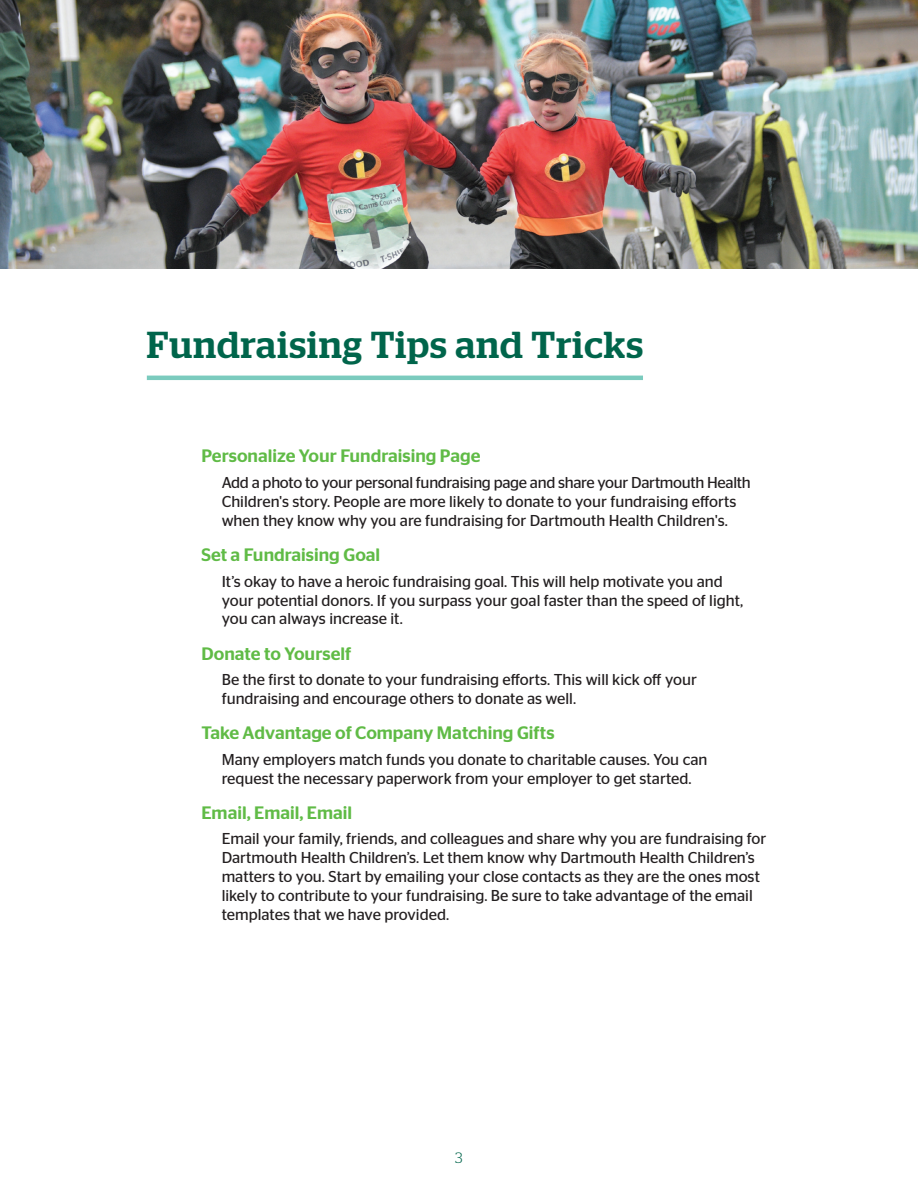
<style>
.page{position:relative;width:918px;height:1188px;background:#fff}
.page>*{position:absolute;margin:0;border:0;box-sizing:border-box;transform-origin:0 0}
.t1{font:500 37.5px "Stag";letter-spacing:.03em;color:#00654b}
.t2{font:500 18px "Stag Sans";color:#60bb46}
.t3{font:15.75px/18.9px "Stag Sans";color:#231f20}
.t4{font:300 15px "Stag";color:#00654b}
</style>
<div class="page">
<hr style="left:147px;top:376px;width:496px;height:4px;background:#7bcbbe">
<img style="left:0;top:0;width:918px;height:269px">
<h1 class="t1" style="left:147px;top:323px;width:498px">Fundraising Tips and Tricks</h1>
<p class="t2" style="left:201px;top:443px;width:281px">Personalize Your Fundraising Page</p>
<p class="t3" style="left:222px;top:472px;width:530px">Add a photo to your personal fundraising page and share your Dartmouth Health<br>Children's story. People are more likely to donate to your fundraising efforts when they know why you are fundraising for Dartmouth Health Children's.</p>
<p class="t2" style="left:201px;top:542px;width:180px">Set a Fundraising Goal</p>
<p class="t3" style="left:222px;top:570px;width:523px">It’s okay to have a heroic fundraising goal. This will help motivate you and your potential donors. If you surpass your goal faster than the speed of light, you can always increase it.</p>
<p class="t2" style="left:201px;top:640px;width:151px">Donate to Yourself</p>
<p class="t3" style="left:222px;top:669px;width:477px">Be the first to donate to your fundraising efforts. This will kick off your fundraising and encourage others to donate as well.</p>
<p class="t2" style="left:201px;top:720px;width:355px">Take Advantage of Company Matching Gifts</p>
<p class="t3" style="left:222px;top:749px;width:487px">Many employers match funds you donate to charitable causes. You can request the necessary paperwork from your employer to get started.</p>
<p class="t2" style="left:201px;top:800px;width:152px">Email, Email, Email</p>
<p class="t3" style="left:222px;top:828px;width:546px">Email your family, friends, and colleagues and share why you are fundraising for Dartmouth Health Children’s. Let them know why Dartmouth Health Children’s matters to you. Start by emailing your close contacts as they are the ones most likely to contribute to your fundraising. Be sure to take advantage of the email templates that we have provided.</p>
<p class="t4" style="left:455px;top:1149px;width:9px">3</p>
</div>
